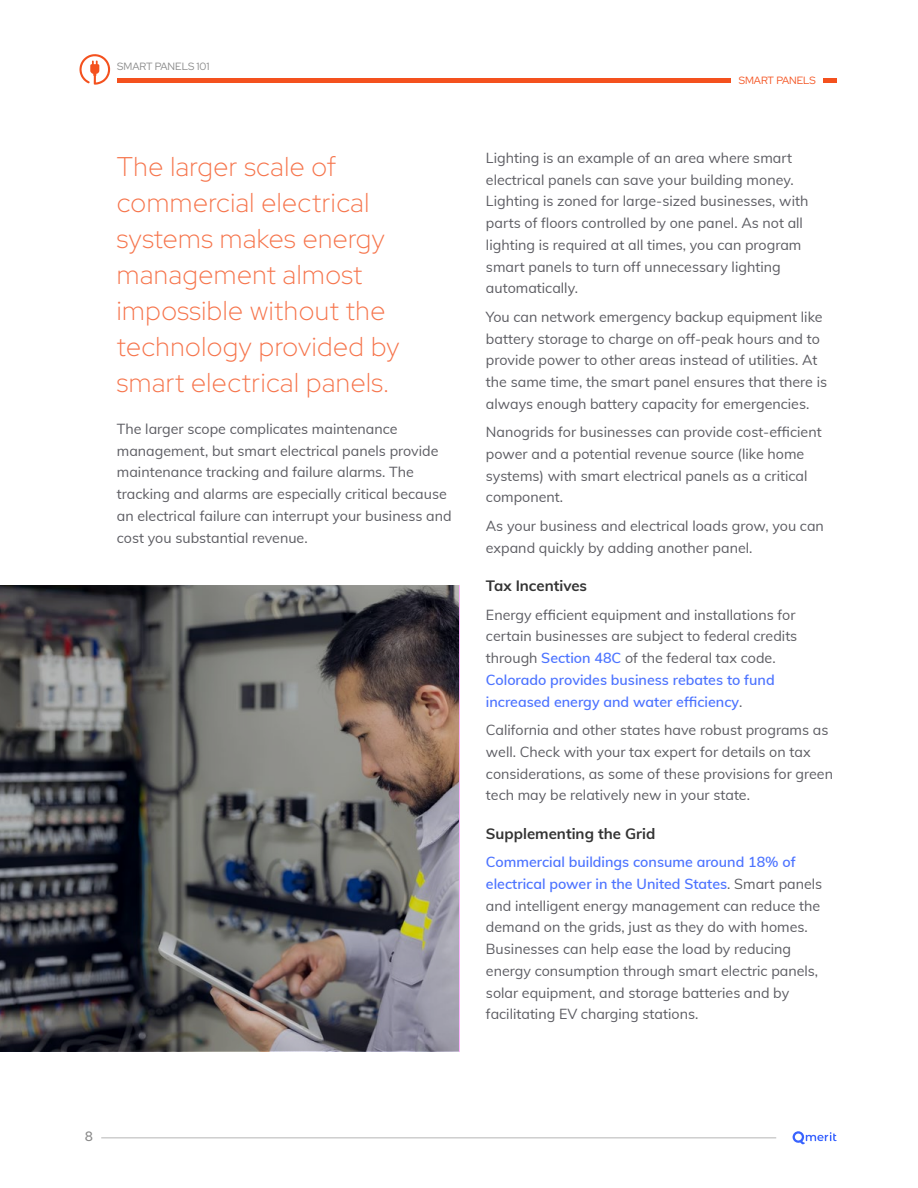
<style>
.page{position:relative;width:918px;height:1188px;background:#fff}
.page>*{position:absolute;margin:0;border:0;box-sizing:border-box;transform-origin:0 0}
.t1{font:300 27px/36px "Red Hat Display";letter-spacing:.02em;color:#f6744b}
.t2{font:700 15px "Muli";color:#333}
.t3{font:14.25px/21.8px "Muli";color:#5c5c62}
.t4{font:500 13.5px "Red Hat Display";color:#898989}
.t5{font:10.5px "Red Hat Display";color:#898989}
.t6{font:10.5px "Red Hat Display";color:#f4511e}
.s1{font-weight:600;color:#4c73ff}
</style>
<div class="page">
<svg style="left:0;top:585px;width:459px;height:466px;background:#5e5c5d"></svg>
<hr style="left:117px;top:79px;width:720px;height:4px;background:#f4511e">
<svg style="left:79px;top:54px;width:31px;height:31px"></svg>
<hr style="left:101px;top:1137px;width:675px;height:2px;background:#898989">
<svg style="left:792px;top:1131px;width:45px;height:13px"></svg>
<div style="left:731px;top:73px;width:92px;height:12px;background:#fff"></div>
<p class="t5" style="left:117px;top:62px;width:94px">SMART PANELS 101</p>
<h1 class="t1" style="left:117px;top:151px;width:284px">The larger scale of commercial electrical systems makes energy management almost impossible without the technology provided by smart electrical panels.</h1>
<p class="t3" style="left:117px;top:419px;width:336px">The larger scope complicates maintenance management, but smart electrical panels provide maintenance tracking and failure alarms. The tracking and alarms are especially critical because an electrical failure can interrupt your business and cost you substantial revenue.</p>
<p class="t6" style="left:739px;top:76px;width:79px">SMART PANELS</p>
<p class="t3" style="left:486px;top:148px;width:324px">Lighting is an example of an area where smart electrical panels can save your building money.<br>Lighting is zoned for large-sized businesses, with parts of floors controlled by one panel. As not all lighting is required at all times, you can program smart panels to turn off unnecessary lighting automatically.</p>
<p class="t3" style="left:486px;top:307px;width:343px">You can network emergency backup equipment like battery storage to charge on off-peak hours and to provide power to other areas instead of utilities. At the same time, the smart panel ensures that there is always enough battery capacity for emergencies.</p>
<p class="t3" style="left:486px;top:421px;width:337px">Nanogrids for businesses can provide cost-efficient power and a potential revenue source (like home systems) with smart electrical panels as a critical component.</p>
<p class="t3" style="left:486px;top:516px;width:339px">As your business and electrical loads grow, you can expand quickly by adding another panel.</p>
<p class="t2" style="left:486px;top:580px;width:103px">Tax Incentives</p>
<p class="t3" style="left:486px;top:603px;width:313px">Energy efficient equipment and installations for certain businesses are subject to federal credits through <span class="s1">Section 48C</span> of the federal tax code.<br><span class="s1">Colorado provides business rebates to fund increased energy and water efficiency</span>.</p>
<p class="t3" style="left:486px;top:720px;width:349px">California and other states have robust programs as well. Check with your tax expert for details on tax considerations, as some of these provisions for green tech may be relatively new in your state.</p>
<p class="t2" style="left:486px;top:827px;width:171px">Supplementing the Grid</p>
<p class="t3" style="left:486px;top:852px;width:338px"><span class="s1">Commercial buildings consume around 18% of electrical power in the United States</span>. Smart panels and intelligent energy management can reduce the demand on the grids, just as they do with homes.<br>Businesses can help ease the load by reducing energy consumption through smart electric panels, solar equipment, and storage batteries and by facilitating EV charging stations.</p>
<p class="t4" style="left:85px;top:1131px;width:10px">8</p>
</div>
